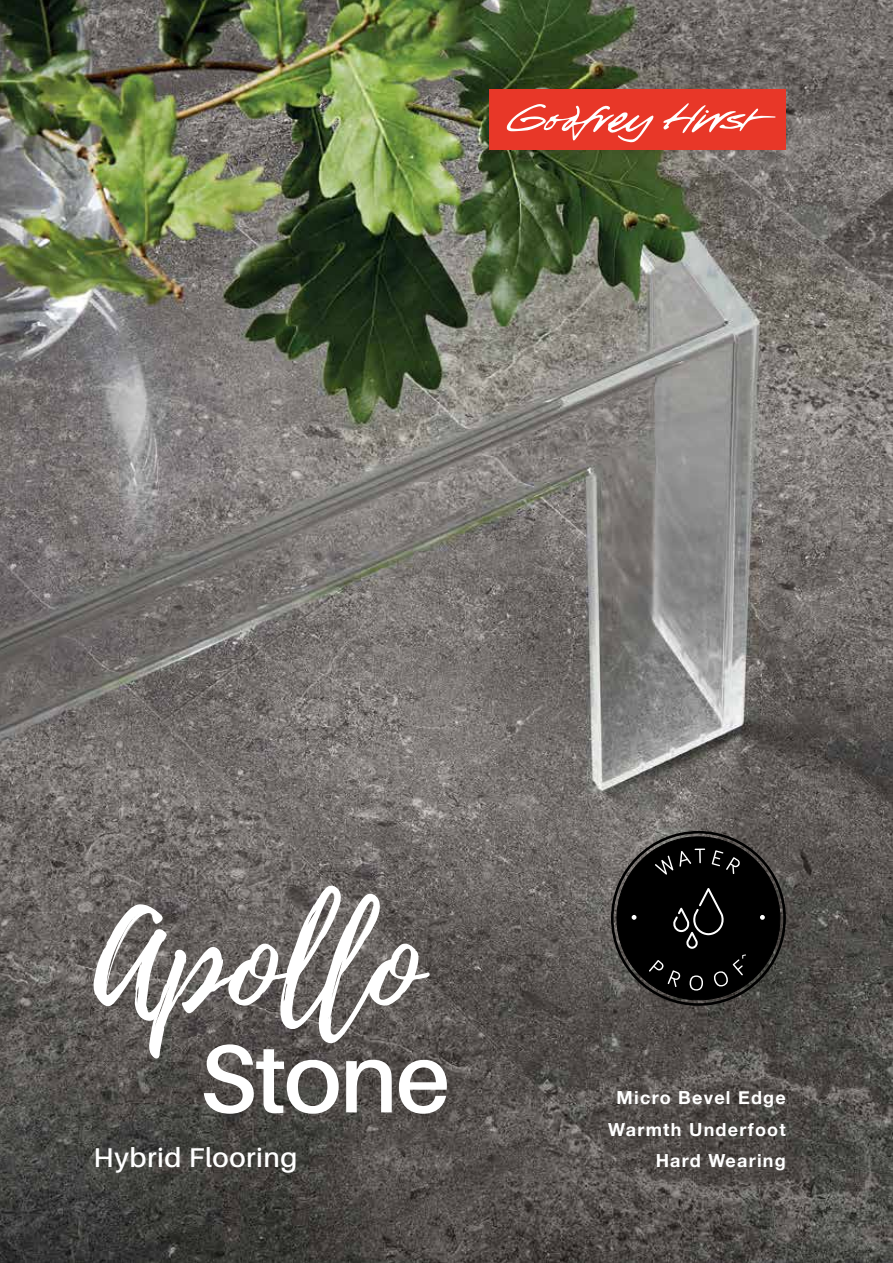
<style>
.page{position:relative;width:893px;height:1263px;background:#fff}
.page>*{position:absolute;margin:0;border:0;box-sizing:border-box;transform-origin:0 0}
.t1{font:131.4px "Playlist Script";color:#fff}
.t2{font:600 96.6px "Aileron";letter-spacing:-.02em;color:#fff}
.t3{font:600 27.15px "Aileron";letter-spacing:.02em;color:#fff}
.t4{font:700 18px/31.2px "Helvetica Neue";letter-spacing:.07em;color:#fff;text-align:right}
</style>
<div class="page">
<img style="left:0;top:0;width:893px;height:1263px">
<div style="left:489px;top:89px;width:297px;height:61px;background:#e83728"></div>
<svg style="left:663px;top:103px;width:113px;height:30px"></svg>
<svg style="left:507px;top:104px;width:146px;height:38px"></svg>
<div style="left:617px;top:837px;width:163px;height:163px;background:#000;border-radius:50%"></div>
<svg style="left:655px;top:855px;width:18px;height:20px"></svg>
<svg style="left:679px;top:848px;width:26px;height:19px"></svg>
<svg style="left:712px;top:850px;width:28px;height:24px"></svg>
<svg style="left:632px;top:915px;width:4px;height:5px"></svg>
<svg style="left:760px;top:915px;width:5px;height:5px"></svg>
<svg style="left:649px;top:888px;width:97px;height:103px"></svg>
<h1 class="t1" style="left:94px;top:872px;width:328px">Apollo</h1>
<h2 class="t2" style="left:199px;top:1026px;width:253px">Stone</h2>
<h3 class="t3" style="left:94px;top:1142px;width:205px">Hybrid Flooring</h3>
<p class="t4" style="left:608px;top:1083px;width:179px">Micro Bevel Edge<br>Warmth Underfoot<br>Hard Wearing</p>
</div>
